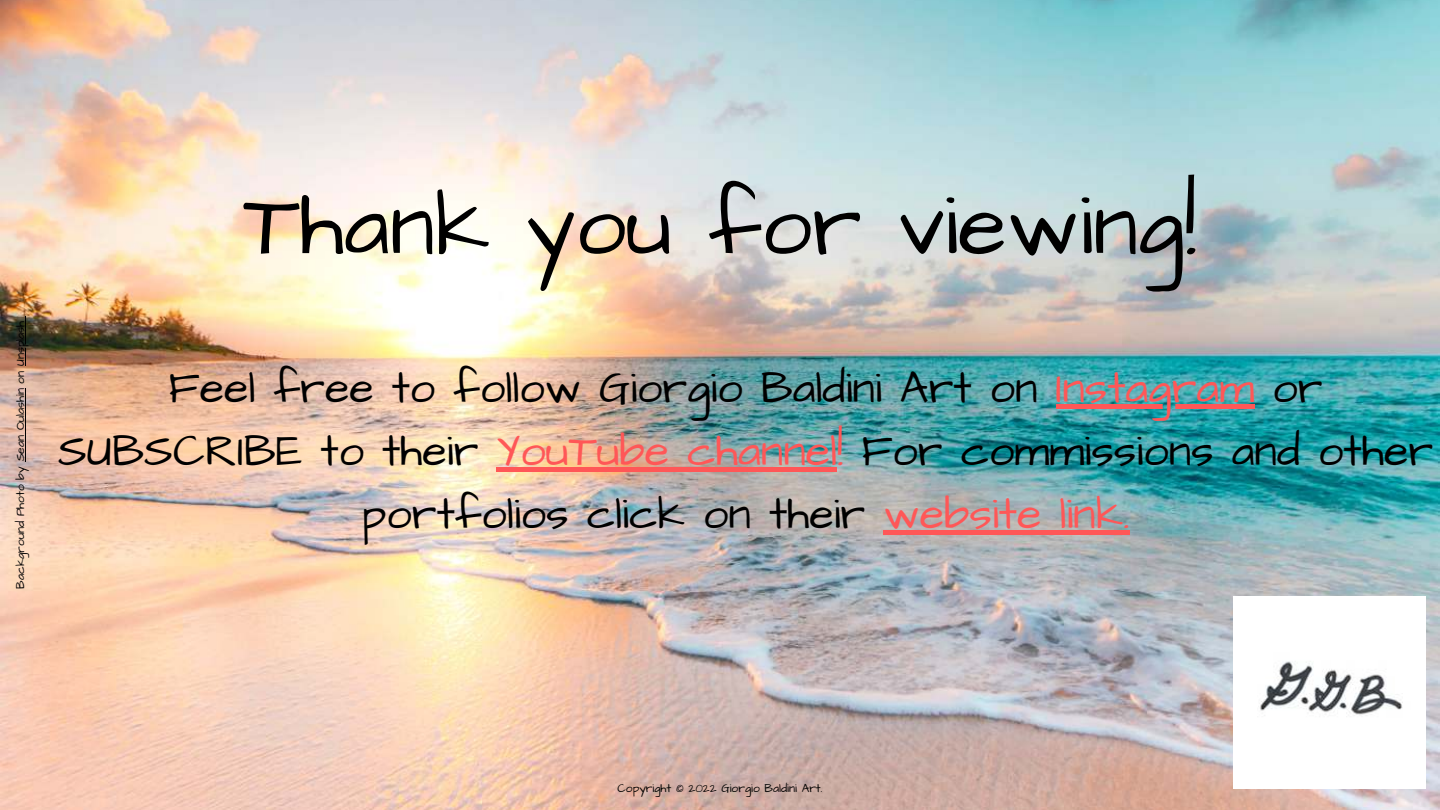
<style>
.page{position:relative;width:1440px;height:810px;background:#fff}
.page>*{position:absolute;margin:0;border:0;box-sizing:border-box;transform-origin:0 0}
.t1{font:90px "Architects Daughter";color:#000}
.t2{font:45px/63px "Architects Daughter";color:#000;text-align:center}
.t3{font:12px "Architects Daughter";color:#000}
.s1{color:#ff5757}
</style>
<div class="page">
<img style="left:0;top:0;width:1440px;height:810px">
<div style="left:1056px;top:404px;width:199px;height:5px;background:#ff5757"></div>
<div style="left:497px;top:467px;width:340px;height:5px;background:#ff5757"></div>
<div style="left:884px;top:530px;width:246px;height:5px;background:#ff5757"></div>
<img style="left:1233px;top:596px;width:192px;height:192px">
<hr style="left:25px;top:388px;width:1px;height:73px;background:#000">
<hr style="left:25px;top:321px;width:1px;height:45px;background:#000">
<p class="t3" style="left:12px;top:589px;width:269px;rotate:-90deg">Background Photo by Sean Oulashin on Unsplash</p>
<h1 class="t1" style="left:243px;top:165px;width:955px">Thank you for viewing!</h1>
<p class="t2" style="left:58px;top:358px;width:1377px">Feel free to follow Giorgio Baldini Art on <span class="s1">Instagram</span> or<br>SUBSCRIBE to their <span class="s1">YouTube channel!</span> For commissions and other portfolios click on their <span class="s1">website link.</span></p>
<p class="t3" style="left:617px;top:780px;width:207px">Copyright © 2022 Giorgio Baldini Art.</p>
</div>
